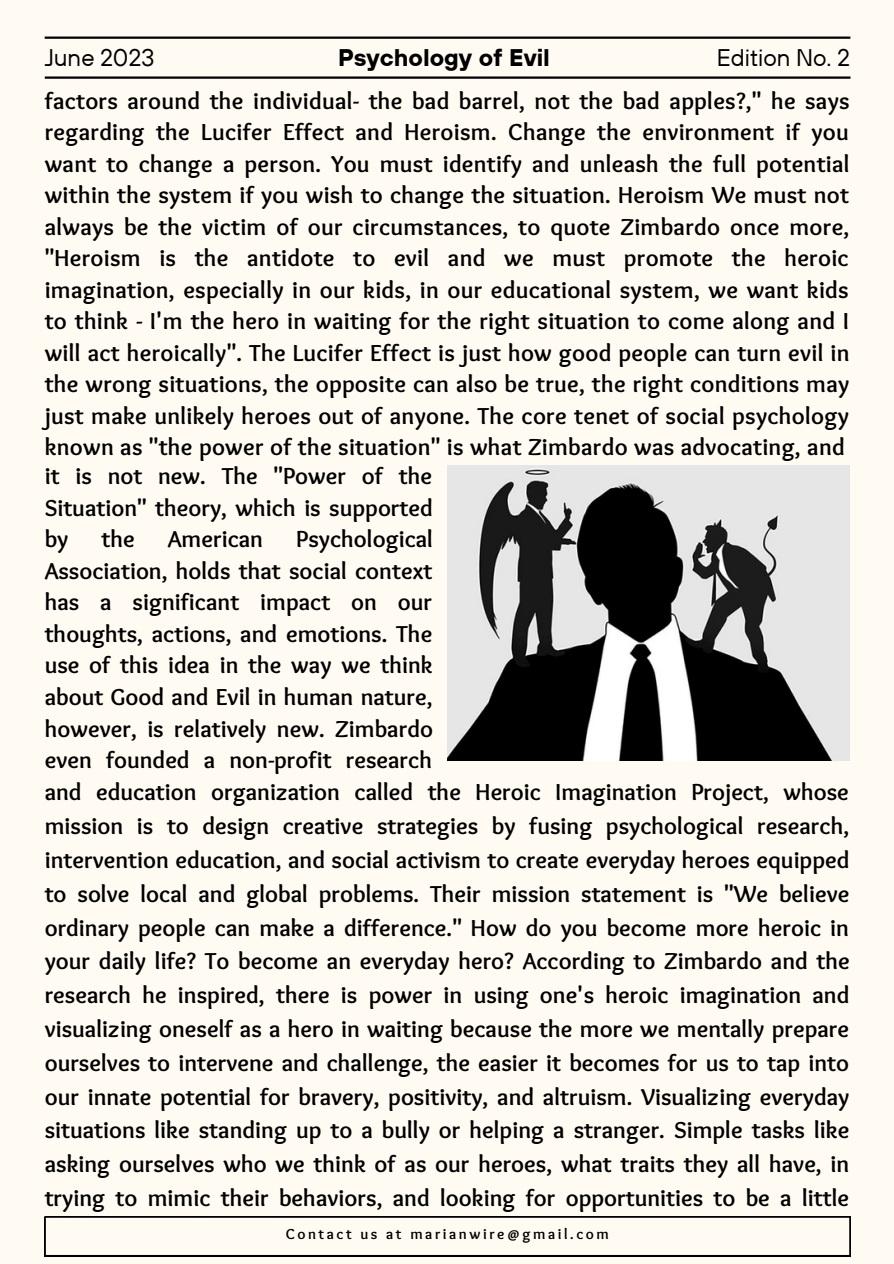
<style>
.page{position:relative;width:894px;height:1264px;background:#fff}
.page>*{position:absolute;margin:0;border:0;box-sizing:border-box;transform-origin:0 0}
.t1{font:700 24px/31.5px "Sukar";color:#000;text-align:justify}
.t2{font:24px "TT Hoves";color:#000}
.t3{font:700 24px "TT Hoves";color:#000}
.t4{font:700 15px "Sukar";letter-spacing:.17em;color:#000}
.s1{color:#fffbf2}
</style>
<div class="page">
<div style="left:0;top:0;width:893px;height:1263px;background:#fffbf2"></div>
<hr style="left:45px;top:76px;width:805px;height:3px;background:#000">
<hr style="left:45px;top:37px;width:805px;height:2px;background:#000">
<img style="left:447px;top:465px;width:402px;height:295px">
<svg style="left:45px;top:1216px;width:805px;height:39px"></svg>
<p class="t2" style="left:45px;top:42px;width:111px">June 2023</p>
<p class="t3" style="left:338px;top:42px;width:213px">Psychology of Evil</p>
<p class="t2" style="left:716px;top:42px;width:135px">Edition No. 2</p>
<p class="t1" style="left:45px;top:87px;width:806px">factors around the individual- the bad barrel, not the bad apples?," he says regarding the Lucifer Effect and Heroism. Change the environment if you want to change a person. You must identify and unleash the full potential within the system if you wish to change the situation. Heroism We must not always be the victim of our circumstances, to quote Zimbardo once more, "Heroism is the antidote to evil and we must promote the heroic imagination, especially in our kids, in our educational system, we want kids to think - I'm the hero in waiting for the right situation to come along and I will act heroically". The Lucifer Effect is just how good people can turn evil in the wrong situations, the opposite can also be true, the right conditions may just make unlikely heroes out of anyone. The core tenet of social psychology known as "the power of the situation" is what Zimbardo was advocating, and</p>
<p class="t1" style="left:45px;top:462px;width:389px">it is not new. The "Power of the Situation" theory, which is supported by</p>
<p class="t1" style="left:45px;top:525px;width:390px;text-indent:251px">Psychological Association, holds that social context has a significant impact on our thoughts, actions, and emotions. The use of this idea in the way we think about Good and Evil in human nature, however, is relatively new. Zimbardo even founded a non-profit research <span class="s1">oo</span>d</p>
<p class="t1" style="left:101px;top:525px;width:35px">the</p>
<p class="t1" style="left:168px;top:525px;width:97px">American</p>
<p class="t1" style="left:45px;top:777px;width:806px;line-height:33.8px;text-indent:52px">education organization called the Heroic Imagination Project, whose mission is to design creative strategies by fusing psychological research, intervention education, and social activism to create everyday heroes equipped to solve local and global problems. Their mission statement is "We believe ordinary people can make a difference." How do you become more heroic in your daily life? To become an everyday hero? According to Zimbardo and the research he inspired, there is power in using one's heroic imagination and visualizing oneself as a hero in waiting because the more we mentally prepare ourselves to intervene and challenge, the easier it becomes for us to tap into our innate potential for bravery, positivity, and altruism. Visualizing everyday situations like standing up to a bully or helping a stranger. Simple tasks like asking ourselves who we think of as our heroes, what traits they all have, in trying to mimic their behaviors, and looking for opportunities to be a little</p>
<p class="t4" style="left:286px;top:1225px;width:324px">Contact us at marianwire@gmail.com</p>
<p class="t1" style="left:45px;top:778px;width:40px">an<span class="s1">o</span></p>
</div>
